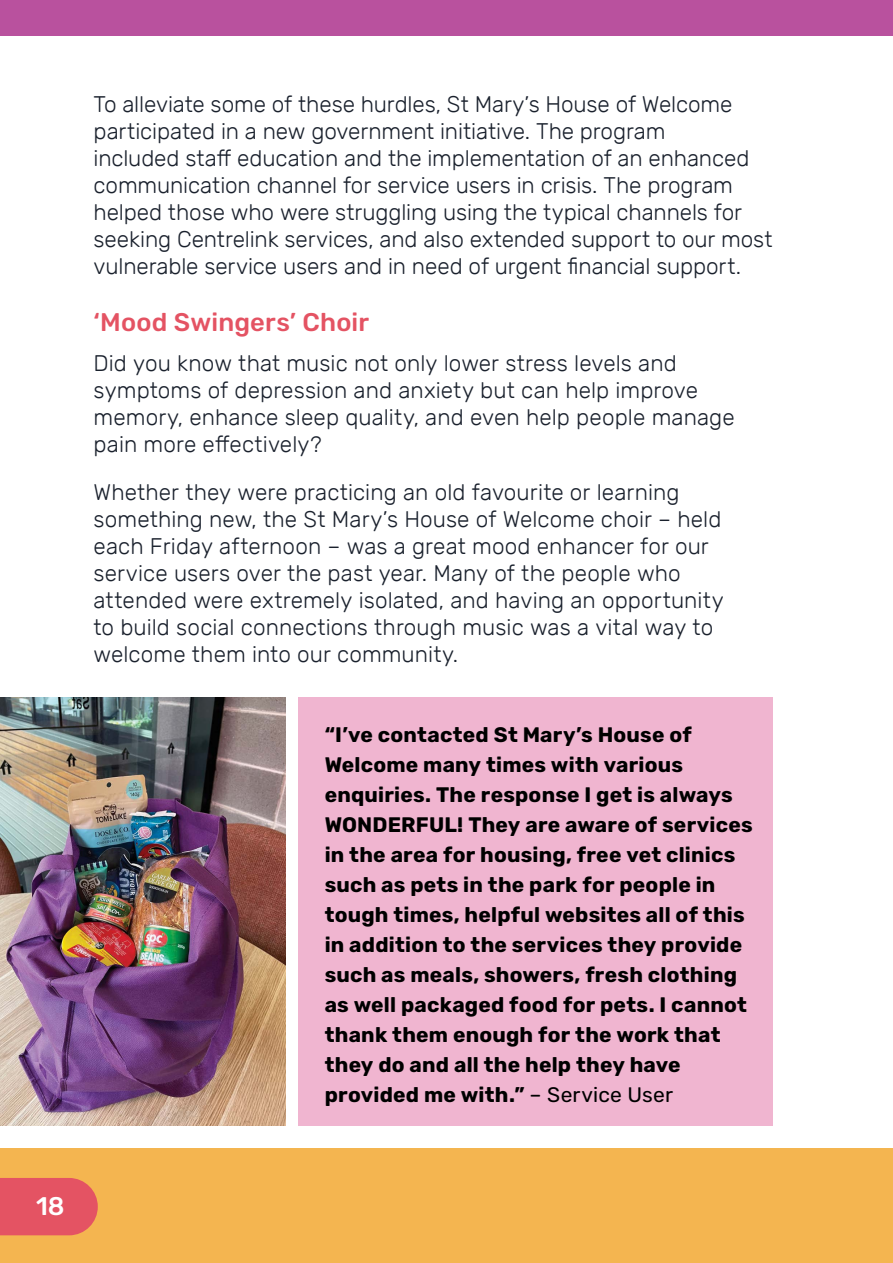
<style>
.page{position:relative;width:893px;height:1263px;background:#fff}
.page>*{position:absolute;margin:0;border:0;box-sizing:border-box;transform-origin:0 0}
.t1{font:500 25.5px "Rubik";letter-spacing:.005em;color:#e45363}
.t2{font:500 25.5px "Rubik";color:#fff}
.t3{font:300 22.5px/27px "Rubik";color:#1a212d}
.t4{font:700 21px/30px "Rubik";letter-spacing:.01em;color:#000}
.s1{font-weight:400}
</style>
<div class="page">
<div style="left:0;top:1148px;width:893px;height:115px;background:#f4b550"></div>
<svg style="left:0;top:1178px;width:98px;height:57px;background:#e55961"></svg>
<div style="left:0;top:0;width:893px;height:36px;background:#b9519e"></div>
<div style="left:298px;top:697px;width:474px;height:429px;background:#f0b5d0"></div>
<img style="left:0;top:697px;width:285px;height:429px">
<p class="t3" style="left:94px;top:92px;width:680px">To alleviate some of these hurdles, St Mary’s House of Welcome participated in a new government initiative. The program<br>included staff education and the implementation of an enhanced communication channel for service users in crisis. The program helped those who were struggling using the typical channels for seeking Centrelink services, and also extended support to our most vulnerable service users and in need of urgent financial support.</p>
<p class="t1" style="left:94px;top:308px;width:277px">‘Mood Swingers’ Choir</p>
<p class="t3" style="left:94px;top:350px;width:643px">Did you know that music not only lower stress levels and symptoms of depression and anxiety but can help improve memory, enhance sleep quality, and even help people manage pain more effectively?</p>
<p class="t3" style="left:94px;top:480px;width:632px">Whether they were practicing an old favourite or learning something new, the St Mary’s House of Welcome choir – held each Friday afternoon – was a great mood enhancer for our service users over the past year. Many of the people who attended were extremely isolated, and having an opportunity to build social connections through music was a vital way to welcome them into our community.</p>
<p class="t4" style="left:325px;top:720px;width:430px">“I’ve contacted St Mary’s House of Welcome many times with various enquiries. The response I get is always WONDERFUL! They are aware of services in the area for housing, free vet clinics such as pets in the park for people in tough times, helpful websites all of this in addition to the services they provide such as meals, showers, fresh clothing as well packaged food for pets. I cannot thank them enough for the work that they do and all the help they have provided me with.” <span class="s1">– Service User</span></p>
<p class="t2" style="left:36px;top:1191px;width:30px">18</p>
</div>
